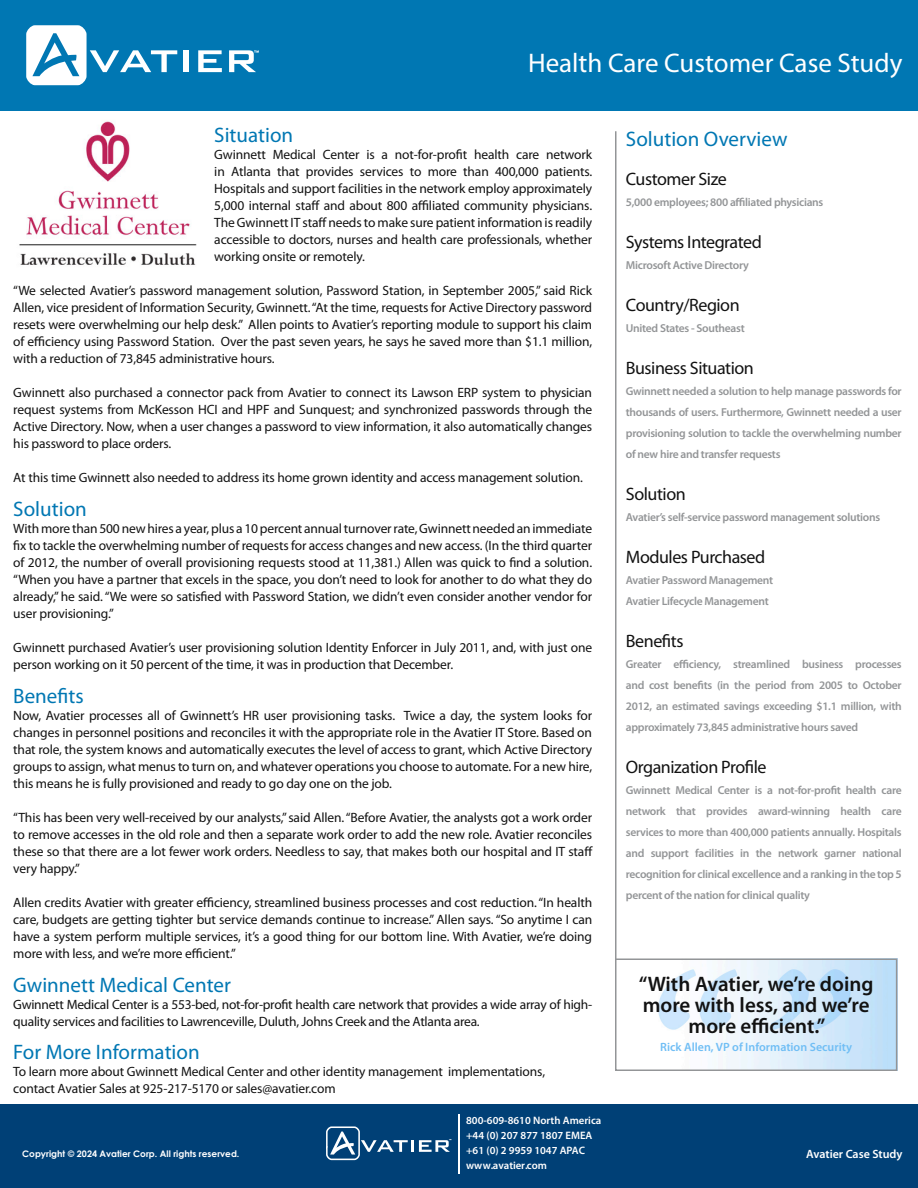
<style>
.page{position:relative;width:918px;height:1188px;background:#fff}
.page>*{position:absolute;margin:0;border:0;box-sizing:border-box;transform-origin:0 0}
.t1{font:27px "Myriad Pro";color:#fff}
.t2{font:21px "Myriad Pro";color:#0077b3}
.t3{font:600 21px/21px "Myriad Pro";color:#121212;text-align:center}
.t4{font:18px "Myriad Pro";letter-spacing:-.025em;color:#121212}
.t5{font:13.5px/17px "Myriad Pro";letter-spacing:-.01em;color:#121212;text-align:justify}
.t6{font:600 12px "Myriad Pro";color:#70bef5}
.t7{font:600 12px "Myriad Pro";color:#fff}
.t8{font:600 11.55px/21px "Myriad Pro";letter-spacing:-.025em;color:#939597;text-align:justify}
.t9{font:600 10.8px/15px "Myriad Pro";color:#fff}
.t10{font:700 9px "Century Gothic Pro";color:#fff}
</style>
<div class="page">
<div style="left:0;top:1104px;width:918px;height:84px;background:#004076"></div>
<hr style="left:459px;top:1114px;width:1px;height:60px;background:#fff">
<svg style="left:326px;top:1126px;width:125px;height:35px"></svg>
<img style="left:658px;top:961px;width:236px;height:107px">
<div style="left:615px;top:958px;width:282px;height:113px;border:2px solid #939597"></div>
<hr style="left:615px;top:131px;width:1px;height:828px;background:#939597">
<img style="left:19px;top:121px;width:178px;height:144px">
<div style="left:0;top:0;width:918px;height:111px;background:#0077b3"></div>
<svg style="left:26px;top:25px;width:151px;height:60px"></svg>
<div style="left:184px;top:50px;width:5px;height:22px;background:#fff"></div>
<svg style="left:198px;top:50px;width:24px;height:22px"></svg>
<svg style="left:229px;top:50px;width:30px;height:22px"></svg>
<h1 class="t1" style="left:528px;top:46px;width:376px">Health Care Customer Case Study</h1>
<h2 class="t2" style="left:214px;top:122px;width:80px">Situation</h2>
<p class="t5" style="left:214px;top:146px;width:379px">Gwinnett Medical Center is a not-for-profit health care network in Atlanta that provides services to more than 400,000 patients.<br>Hospitals and support facilities in the network employ approximately 5,000 internal staff and about 800 affiliated community physicians.<br>The Gwinnett IT staff needs to make sure patient information is readily accessible to doctors, nurses and health care professionals, whether working onsite or remotely.</p>
<p class="t5" style="left:13px;top:282px;width:580px">“We selected Avatier’s password management solution, Password Station, in September 2005,” said Rick Allen, vice president of Information Security, Gwinnett. “At the time, requests for Active Directory password resets were overwhelming our help desk.” Allen points to Avatier’s reporting module to support his claim of efficiency using Password Station. Over the past seven years, he says he saved more than $1.1 million, with a reduction of 73,845 administrative hours.</p>
<p class="t5" style="left:13px;top:384px;width:580px">Gwinnett also purchased a connector pack from Avatier to connect its Lawson ERP system to physician request systems from McKesson HCI and HPF and Sunquest; and synchronized passwords through the Active Directory. Now, when a user changes a password to view information, it also automatically changes his password to place orders.</p>
<p class="t5" style="left:13px;top:469px;width:571px">At this time Gwinnett also needed to address its home grown identity and access management solution.</p>
<h2 class="t2" style="left:13px;top:496px;width:75px">Solution</h2>
<p class="t5" style="left:13px;top:520px;width:580px">With more than 500 new hires a year, plus a 10 percent annual turnover rate, Gwinnett needed an immediate fix to tackle the overwhelming number of requests for access changes and new access. (In the third quarter of 2012, the number of overall provisioning requests stood at 11,381.) Allen was quick to find a solution. “When you have a partner that excels in the space, you don’t need to look for another to do what they do already,” he said. “We were so satisfied with Password Station, we didn’t even consider another vendor for user provisioning.”</p>
<p class="t5" style="left:13px;top:639px;width:580px">Gwinnett purchased Avatier’s user provisioning solution Identity Enforcer in July 2011, and, with just one person working on it 50 percent of the time, it was in production that December.</p>
<h2 class="t2" style="left:13px;top:683px;width:72px">Benefits</h2>
<p class="t5" style="left:13px;top:707px;width:580px">Now, Avatier processes all of Gwinnett’s HR user provisioning tasks. Twice a day, the system looks for changes in personnel positions and reconciles it with the appropriate role in the Avatier IT Store. Based on that role, the system knows and automatically executes the level of access to grant, which Active Directory groups to assign, what menus to turn on, and whatever operations you choose to automate. For a new hire, this means he is fully provisioned and ready to go day one on the job.</p>
<p class="t5" style="left:13px;top:808px;width:581px">“This has been very well-received by our analysts,” said Allen. “Before Avatier, the analysts got a work order to remove accesses in the old role and then a separate work order to add the new role. Avatier reconciles these so that there are a lot fewer work orders. Needless to say, that makes both our hospital and IT staff very happy.”</p>
<p class="t5" style="left:13px;top:893px;width:580px">Allen credits Avatier with greater efficiency, streamlined business processes and cost reduction. “In health care, budgets are getting tighter but service demands continue to increase.” Allen says. “So anytime I can have a system perform multiple services, it’s a good thing for our bottom line. With Avatier, we’re doing more with less, and we’re more efficient.”</p>
<h2 class="t2" style="left:13px;top:972px;width:219px">Gwinnett Medical Center</h2>
<p class="t5" style="left:13px;top:995px;width:580px">Gwinnett Medical Center is a 553-bed, not-for-profit health care network that provides a wide array of high&shy;quality services and facilities to Lawrenceville, Duluth, Johns Creek and the Atlanta area.</p>
<h2 class="t2" style="left:13px;top:1039px;width:188px">For More Information</h2>
<p class="t5" style="left:13px;top:1063px;width:533px">To learn more about Gwinnett Medical Center and other identity management implementations, contact Avatier Sales at 925-217-5170 or sales@avatier.com</p>
<p class="t10" style="left:22px;top:1148px;width:219px">Copyright © 2024 Avatier Corp. All rights reserved.</p>
<p class="t9" style="left:466px;top:1113px;width:137px">800-609-8610 North America +44 (0) 207 877 1807 EMEA +61 (0) 2 9959 1047 APAC www.avatier.com</p>
<h2 class="t2" style="left:626px;top:126px;width:163px">Solution Overview</h2>
<h3 class="t4" style="left:626px;top:168px;width:103px">Customer Size</h3>
<p class="t8" style="left:626px;top:192px;width:199px">5,000 employees; 800 affiliated physicians</p>
<h3 class="t4" style="left:626px;top:231px;width:138px">Systems Integrated</h3>
<p class="t8" style="left:626px;top:255px;width:125px">Microsoft Active Directory</p>
<h3 class="t4" style="left:626px;top:294px;width:115px">Country/Region</h3>
<p class="t8" style="left:626px;top:318px;width:120px">United States - Southeast</p>
<h3 class="t4" style="left:626px;top:357px;width:130px">Business Situation</h3>
<p class="t8" style="left:626px;top:381px;width:277px">Gwinnett needed a solution to help manage passwords for thousands of users. Furthermore, Gwinnett needed a user provisioning solution to tackle the overwhelming number of new hire and transfer requests</p>
<h3 class="t4" style="left:626px;top:483px;width:61px">Solution</h3>
<p class="t8" style="left:626px;top:507px;width:256px">Avatier’s self-service password management solutions</p>
<h3 class="t4" style="left:626px;top:546px;width:141px">Modules Purchased</h3>
<p class="t8" style="left:626px;top:570px;width:149px">Avatier Password Management<br>Avatier Lifecycle Management</p>
<h3 class="t4" style="left:626px;top:630px;width:59px">Benefits</h3>
<p class="t8" style="left:626px;top:654px;width:277px">Greater efficiency, streamlined business processes and cost benefits (in the period from 2005 to October 2012, an estimated savings exceeding $1.1 million, with approximately 73,845 administrative hours saved</p>
<h3 class="t4" style="left:626px;top:756px;width:142px">Organization Profile</h3>
<p class="t8" style="left:626px;top:780px;width:277px">Gwinnett Medical Center is a not-for-profit health care network that provides award-winning health care services to more than 400,000 patients annually. Hospitals and support facilities in the network garner national recognition for clinical excellence and a ranking in the top 5 percent of the nation for clinical quality</p>
<h2 class="t3" style="left:639px;top:973px;width:236px">“With Avatier, we’re doing more with less, and we’re more efficient.”</h2>
<p class="t6" style="left:660px;top:1039px;width:193px">Rick Allen, VP of Information Security</p>
<p class="t7" style="left:806px;top:1146px;width:98px">Avatier Case Study</p>
</div>
